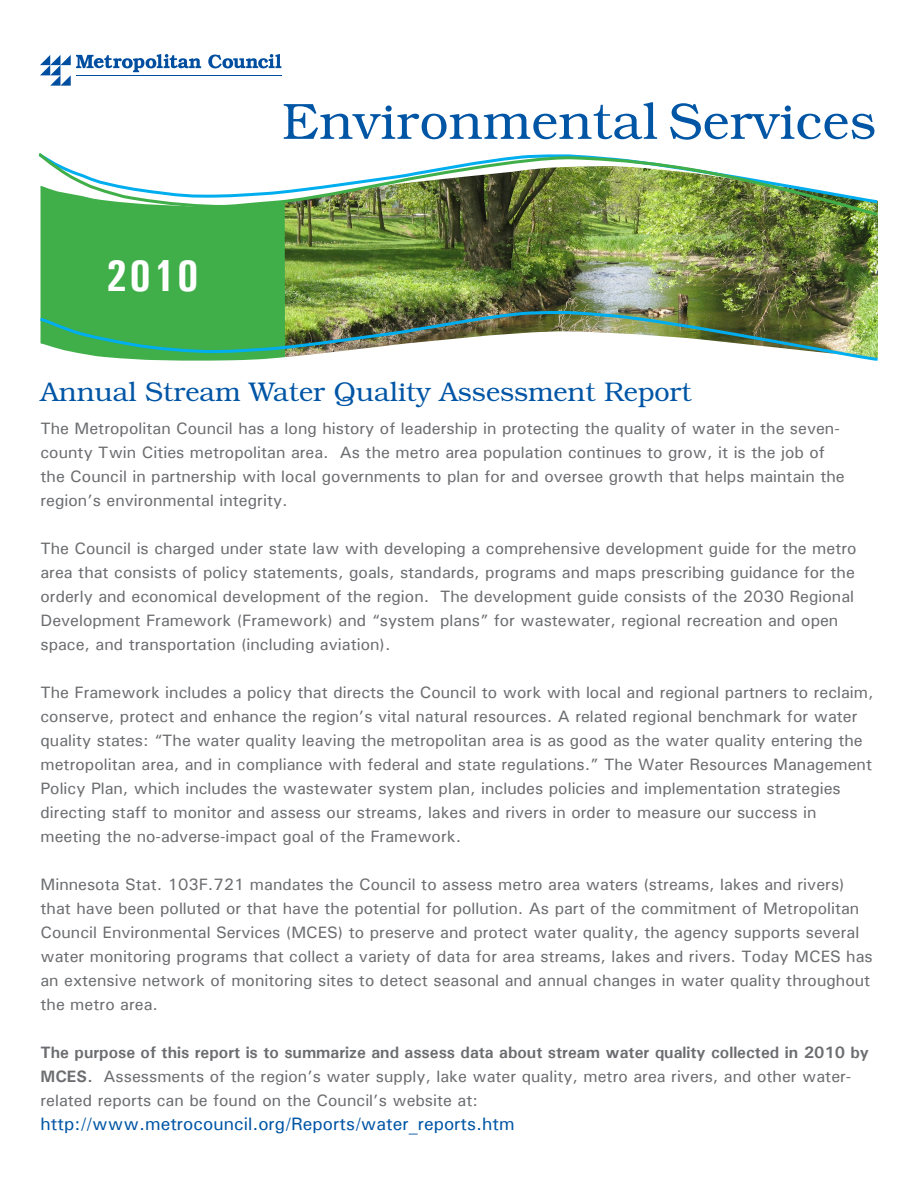
<style>
.page{position:relative;width:918px;height:1188px;background:#fff}
.page>*{position:absolute;margin:0;border:0;box-sizing:border-box;transform-origin:0 0}
.t1{font:300 51px "Bookman";letter-spacing:.01em;color:#0155a5}
.t2{font:700 condensed 45px "Univers";color:#fff}
.t3{font:300 27px "Bookman";color:#0155a5}
.t4{font:500 18px "Univers";color:#0155a5}
.t5{font:500 16.5px/24px "Univers";color:#6c6d70}
.s1{font-weight:700}
</style>
<div class="page">
<hr style="left:76px;top:75px;width:205px;height:1px;background:#004ea0">
<svg style="left:40px;top:54px;width:161px;height:32px"></svg>
<svg style="left:208px;top:54px;width:73px;height:14px"></svg>
<img style="left:285px;top:217px;width:593px;height:90px">
<div style="left:40px;top:217px;width:245px;height:90px;background:#40ae49"></div>
<img style="left:40px;top:307px;width:838px;height:2px">
<img style="left:40px;top:309px;width:838px;height:52px">
<img style="left:38px;top:153px;width:840px;height:64px">
<p class="t2" style="left:106px;top:248px;width:94px">2010</p>
<p class="t1" style="left:282px;top:93px;width:595px">Environmental Services</p>
<p class="t3" style="left:40px;top:376px;width:653px">Annual Stream Water Quality Assessment Report</p>
<p class="t5" style="left:40px;top:416px;width:806px">The Metropolitan Council has a long history of leadership in protecting the quality of water in the seven&shy;county Twin Cities metropolitan area. As the metro area population continues to grow, it is the job of the Council in partnership with local governments to plan for and oversee growth that helps maintain the region’s environmental integrity.</p>
<p class="t5" style="left:40px;top:536px;width:818px">The Council is charged under state law with developing a comprehensive development guide for the metro area that consists of policy statements, goals, standards, programs and maps prescribing guidance for the orderly and economical development of the region. The development guide consists of the 2030 Regional Development Framework (Framework) and “system plans” for wastewater, regional recreation and open space, and transportation (including aviation).</p>
<p class="t5" style="left:40px;top:680px;width:835px">The Framework includes a policy that directs the Council to work with local and regional partners to reclaim, conserve, protect and enhance the region’s vital natural resources. A related regional benchmark for water quality states: “The water quality leaving the metropolitan area is as good as the water quality entering the metropolitan area, and in compliance with federal and state regulations.” The Water Resources Management Policy Plan, which includes the wastewater system plan, includes policies and implementation strategies directing staff to monitor and assess our streams, lakes and rivers in order to measure our success in meeting the no-adverse-impact goal of the Framework.</p>
<p class="t5" style="left:40px;top:872px;width:834px">Minnesota Stat. 103F.721 mandates the Council to assess metro area waters (streams, lakes and rivers) that have been polluted or that have the potential for pollution. As part of the commitment of Metropolitan Council Environmental Services (MCES) to preserve and protect water quality, the agency supports several water monitoring programs that collect a variety of data for area streams, lakes and rivers. Today MCES has an extensive network of monitoring sites to detect seasonal and annual changes in water quality throughout the metro area.</p>
<p class="t5" style="left:40px;top:1040px;width:830px"><span class="s1">The purpose of this report is to summarize and assess data about stream water quality collected in 2010 by<br>MCES.</span> Assessments of the region’s water supply, lake water quality, metro area rivers, and other water&shy;related reports can be found on the Council’s website at:</p>
<p class="t4" style="left:40px;top:1112px;width:476px">http://www.metrocouncil.org/Reports/water_reports.htm</p>
</div>
